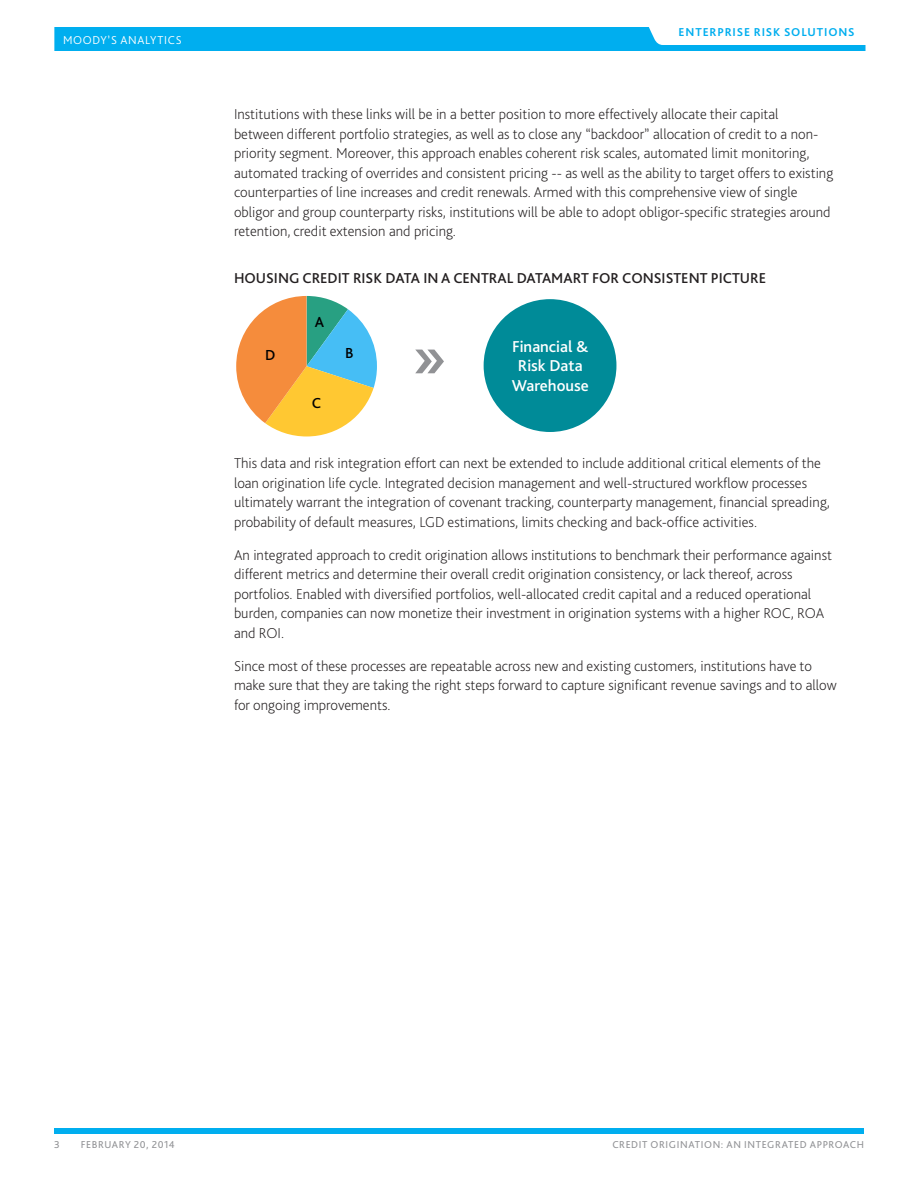
<style>
.page{position:relative;width:918px;height:1188px;background:#fff}
.page>*{position:absolute;margin:0;border:0;box-sizing:border-box;transform-origin:0 0}
.BODY___Text{font:500 16.5px/19.5px "Bliss Pro";color:#fff;text-align:center}
.t1{font:500 15.15px "Bliss Pro";color:#000}
.BODY___Text-2{font:200 15px/19.5px "Bliss Pro";color:#231f20}
.BODY___Headline_2__s{font:500 15px "Bliss Pro";color:#231f20}
.COVER___Descriptor{font:700 12px "Bliss Pro";letter-spacing:.07em;color:#00aeef}
.t2{font:300 12px "Bliss Pro";letter-spacing:.055em;color:#fff}
.FOLIO{font:10.5px "Bliss Pro";letter-spacing:.055em;color:#919295}
</style>
<div class="page">
<div style="left:54px;top:1128px;width:810px;height:6px;background:#00aeef"></div>
<svg style="left:236px;top:296px;width:141px;height:140px"></svg>
<svg style="left:415px;top:350px;width:29px;height:23px"></svg>
<div style="left:484px;top:299px;width:132px;height:133px;background:#008b98;border-radius:50%"></div>
<svg style="left:54px;top:27px;width:812px;height:24px"></svg>
<p class="t2" style="left:63px;top:32px;width:120px">MOODY’S ANALYTICS</p>
<p class="COVER___Descriptor" style="left:679px;top:25px;width:178px">ENTERPRISE RISK SOLUTIONS</p>
<p class="BODY___Text-2" style="left:234px;top:104px;width:601px">Institutions with these links will be in a better position to more effectively allocate their capital<br>between different portfolio strategies, as well as to close any “backdoor” allocation of credit to a non&shy;priority segment. Moreover, this approach enables coherent risk scales, automated limit monitoring, automated tracking of overrides and consistent pricing -- as well as the ability to target offers to existing counterparties of line increases and credit renewals. Armed with this comprehensive view of single obligor and group counterparty risks, institutions will be able to adopt obligor-specific strategies around retention, credit extension and pricing.</p>
<p class="BODY___Headline_2__s" style="left:234px;top:269px;width:534px">HOUSING CREDIT RISK DATA IN A CENTRAL DATAMART FOR CONSISTENT PICTURE</p>
<p class="t1" style="left:315px;top:312px;width:11px">A</p>
<p class="t1" style="left:345px;top:344px;width:10px">B</p>
<p class="t1" style="left:312px;top:393px;width:11px">C</p>
<p class="BODY___Text" style="left:512px;top:336px;width:79px">Financial &amp;<br>Risk Data<br>Warehouse</p>
<p class="t1" style="left:265px;top:345px;width:12px">D</p>
<p class="BODY___Text-2" style="left:234px;top:453px;width:598px">This data and risk integration effort can next be extended to include additional critical elements of the loan origination life cycle. Integrated decision management and well-structured workflow processes ultimately warrant the integration of covenant tracking, counterparty management, financial spreading, probability of default measures, LGD estimations, limits checking and back-office activities.</p>
<p class="BODY___Text-2" style="left:234px;top:545px;width:600px">An integrated approach to credit origination allows institutions to benchmark their performance against different metrics and determine their overall credit origination consistency, or lack thereof, across portfolios. Enabled with diversified portfolios, well-allocated credit capital and a reduced operational burden, companies can now monetize their investment in origination systems with a higher ROC, ROA and ROI.</p>
<p class="BODY___Text-2" style="left:234px;top:656px;width:604px">Since most of these processes are repeatable across new and existing customers, institutions have to make sure that they are taking the right steps forward to capture significant revenue savings and to allow for ongoing improvements.</p>
<p class="FOLIO" style="left:54px;top:1138px;width:7px">3</p>
<p class="FOLIO" style="left:81px;top:1138px;width:95px">FEBRUARY 20, 2014</p>
<p class="FOLIO" style="left:612px;top:1138px;width:253px">CREDIT ORIGINATION: AN INTEGRATED APPROACH</p>
</div>
